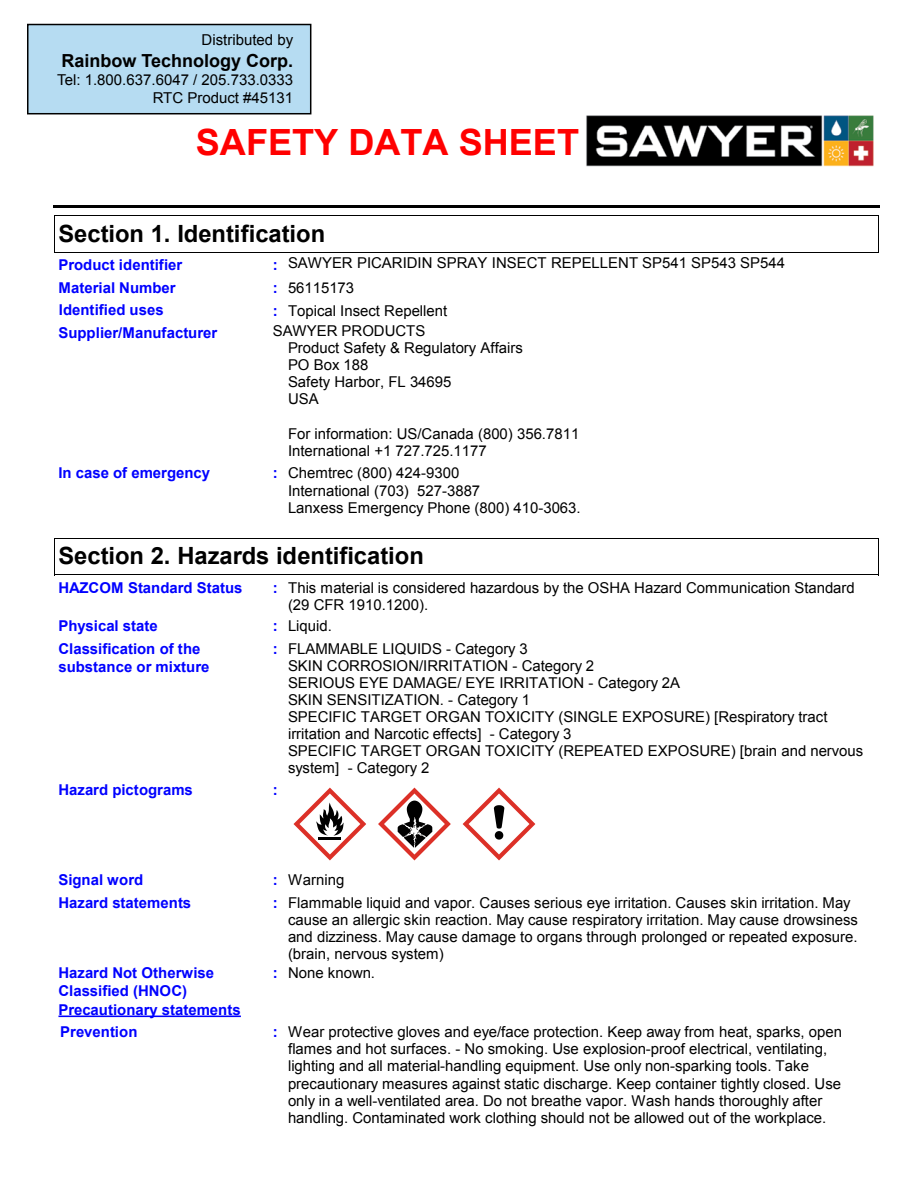
<style>
.page{position:relative;width:918px;height:1188px;background:#fff}
.page>*{position:absolute;margin:0;border:0;box-sizing:border-box;transform-origin:0 0}
.t1{font:700 36.15px "Arial";color:#f00}
.t2{font:700 23.7px "Arial";color:#000}
.t3{font:700 18px "Arial";color:#000}
.t4{font:15px/17.1px "Arial";color:#000}
.t5{font:700 15px/17.9px "Arial";color:#00f}
.s1{font-weight:700;color:#00f}
</style>
<div class="page">
<hr style="left:54px;top:215px;width:824px;height:1px;background:#000">
<hr style="left:878px;top:215px;width:1px;height:37px;background:#000">
<hr style="left:54px;top:252px;width:824px;height:1px;background:#000">
<hr style="left:54px;top:215px;width:1px;height:37px;background:#000">
<hr style="left:54px;top:206px;width:824px;height:2px;background:#000">
<hr style="left:54px;top:538px;width:824px;height:1px;background:#000">
<hr style="left:878px;top:539px;width:1px;height:36px;background:#000">
<hr style="left:54px;top:574px;width:824px;height:1px;background:#000">
<hr style="left:54px;top:539px;width:1px;height:36px;background:#000">
<svg style="left:294px;top:788px;width:72px;height:72px"></svg>
<svg style="left:378px;top:788px;width:73px;height:72px"></svg>
<svg style="left:463px;top:788px;width:72px;height:72px"></svg>
<hr style="left:58px;top:1016px;width:183px;height:1px;background:#00f">
<img style="left:586px;top:115px;width:288px;height:52px">
<div style="left:28px;top:25px;width:283px;height:89px;background:#b6dcf2"></div>
<div style="left:27px;top:24px;width:284px;height:90px;border:2px solid #000"></div>
<p class="t4" style="left:202px;top:31px;width:93px">Distributed by</p>
<p class="t3" style="left:62px;top:48px;width:233px">Rainbow Technology Corp.</p>
<p class="t4" style="left:57px;top:71px;width:238px;line-height:18px;text-align:right">Tel: 1.800.637.6047 / 205.733.0333<br>RTC Product #45131</p>
<h1 class="t1" style="left:196px;top:118px;width:385px">SAFETY DATA SHEET</h1>
<h2 class="t2" style="left:58px;top:218px;width:268px">Section 1. Identification</h2>
<p class="t5" style="left:273px;top:256px;width:6px">:</p>
<p class="t4" style="left:288px;top:255px;width:499px">SAWYER PICARIDIN SPRAY INSECT REPELLENT SP541 SP543 SP544</p>
<p class="t5" style="left:58px;top:256px;width:125px">Product identifier</p>
<p class="t5" style="left:58px;top:279px;width:119px">Material Number</p>
<p class="t4" style="left:273px;top:276px;width:83px;line-height:23.2px"><span class="s1">:</span> 56115173 <span class="s1">:</span></p>
<p class="t5" style="left:58px;top:324px;width:160px">Supplier/Manufacturer</p>
<p class="t4" style="left:288px;top:322px;width:236px;text-indent:-15px">SAWYER PRODUCTS<br>Product Safety &amp; Regulatory Affairs<br>PO Box 188<br>Safety Harbor, FL 34695<br>USA</p>
<p class="t4" style="left:288px;top:425px;width:293px">For information: US/Canada (800) 356.7811<br>International +1 727.725.1177</p>
<p class="t4" style="left:288px;top:465px;width:294px">Chemtrec (800) 424-9300<br>International (703) 527-3887<br>Lanxess Emergency Phone (800) 410-3063.</p>
<h2 class="t2" style="left:58px;top:540px;width:367px">Section 2. Hazards identification</h2>
<p class="t5" style="left:59px;top:302px;width:106px">Identified uses</p>
<p class="t4" style="left:288px;top:302px;width:161px">Topical Insect Repellent</p>
<p class="t5" style="left:58px;top:465px;width:153px">In case of emergency</p>
<p class="t5" style="left:273px;top:465px;width:6px">:</p>
<p class="t5" style="left:58px;top:579px;width:186px">HAZCOM Standard Status</p>
<p class="t4" style="left:288px;top:579px;width:568px;text-indent:-15px"><span class="s1">:</span> This material is considered hazardous by the OSHA Hazard Communication Standard (29 CFR 1910.1200).</p>
<p class="t5" style="left:58px;top:618px;width:101px">Physical state</p>
<p class="t4" style="left:273px;top:618px;width:61px"><span class="s1">:</span> Liquid.</p>
<p class="t5" style="left:58px;top:640px;width:153px">Classification of the substance or mixture</p>
<p class="t5" style="left:273px;top:640px;width:6px">:</p>
<p class="t5" style="left:58px;top:782px;width:136px">Hazard pictograms</p>
<p class="t5" style="left:273px;top:782px;width:6px">:</p>
<p class="t4" style="left:288px;top:640px;width:577px">FLAMMABLE LIQUIDS - Category 3<br>SKIN CORROSION/IRRITATION - Category 2<br>SERIOUS EYE DAMAGE/ EYE IRRITATION - Category 2A<br>SKIN SENSITIZATION. - Category 1<br>SPECIFIC TARGET ORGAN TOXICITY (SINGLE EXPOSURE) [Respiratory tract irritation and Narcotic effects] - Category 3<br>SPECIFIC TARGET ORGAN TOXICITY (REPEATED EXPOSURE) [brain and nervous system] - Category 2</p>
<p class="t5" style="left:58px;top:871px;width:86px">Signal word</p>
<p class="t4" style="left:273px;top:871px;width:73px"><span class="s1">:</span> Warning</p>
<p class="t5" style="left:58px;top:894px;width:134px">Hazard statements</p>
<p class="t4" style="left:288px;top:894px;width:572px;text-indent:-15px"><span class="s1">:</span> Flammable liquid and vapor. Causes serious eye irritation. Causes skin irritation. May cause an allergic skin reaction. May cause respiratory irritation. May cause drowsiness and dizziness. May cause damage to organs through prolonged or repeated exposure. (brain, nervous system)</p>
<p class="t5" style="left:58px;top:965px;width:157px">Hazard Not Otherwise<br>Classified (HNOC)</p>
<p class="t4" style="left:273px;top:965px;width:104px"><span class="s1">:</span> None known.</p>
<p class="t5" style="left:58px;top:999px;width:184px;line-height:22.5px">Precautionary statements<br>Prevention</p>
<p class="t4" style="left:288px;top:1024px;width:556px;text-indent:-15px"><span class="s1">:</span> Wear protective gloves and eye/face protection. Keep away from heat, sparks, open flames and hot surfaces. - No smoking. Use explosion-proof electrical, ventilating, lighting and all material-handling equipment. Use only non-sparking tools. Take precautionary measures against static discharge. Keep container tightly closed. Use only in a well-ventilated area. Do not breathe vapor. Wash hands thoroughly after handling. Contaminated work clothing should not be allowed out of the workplace.</p>
</div>
